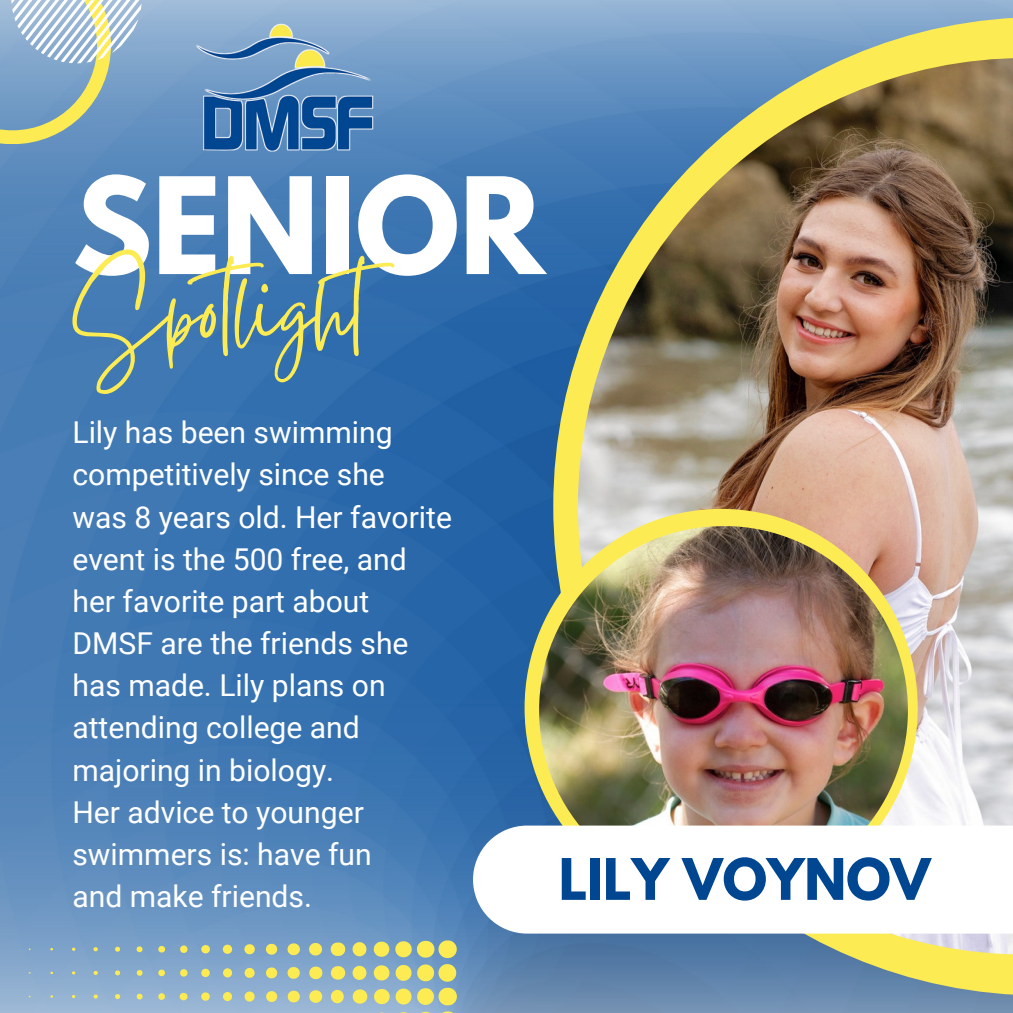
<style>
.page{position:relative;width:1013px;height:1013px;background:#fff}
.page>*{position:absolute;margin:0;border:0;box-sizing:border-box;transform-origin:0 0}
.t1{font:700 118.62px "League Spartan";color:#fff}
.t2{font:118.38px "Gistesy";color:#fceb52}
.t3{font:700 50.75px "League Spartan";color:#014691}
.t4{font:30.12px/42.1px "Roboto";color:#fff}
</style>
<div class="page">
<img style="left:0;top:331px;width:553px;height:367px">
<img style="left:0;top:698px;width:1012px;height:314px">
<img style="left:0;top:0;width:1012px;height:331px">
<svg style="left:553px;top:17px;width:459px;height:978px;background:#86a19e"></svg>
<img style="left:578px;top:58px;width:434px;height:896px">
<svg style="left:93px;top:947px;width:5px;height:4px"></svg>
<svg style="left:115px;top:946px;width:5px;height:5px"></svg>
<svg style="left:137px;top:946px;width:5px;height:6px"></svg>
<svg style="left:158px;top:945px;width:7px;height:7px"></svg>
<svg style="left:180px;top:945px;width:7px;height:7px"></svg>
<svg style="left:201px;top:945px;width:9px;height:8px"></svg>
<svg style="left:223px;top:944px;width:9px;height:9px"></svg>
<svg style="left:244px;top:944px;width:11px;height:10px"></svg>
<svg style="left:266px;top:943px;width:11px;height:11px"></svg>
<svg style="left:287px;top:943px;width:13px;height:12px"></svg>
<svg style="left:309px;top:943px;width:13px;height:12px"></svg>
<svg style="left:331px;top:942px;width:14px;height:14px"></svg>
<svg style="left:352px;top:942px;width:14px;height:14px"></svg>
<svg style="left:374px;top:941px;width:15px;height:15px"></svg>
<svg style="left:395px;top:940px;width:62px;height:18px"></svg>
<svg style="left:94px;top:970px;width:4px;height:4px"></svg>
<svg style="left:115px;top:970px;width:5px;height:5px"></svg>
<svg style="left:137px;top:970px;width:5px;height:5px"></svg>
<svg style="left:158px;top:969px;width:7px;height:7px"></svg>
<svg style="left:180px;top:969px;width:7px;height:7px"></svg>
<svg style="left:201px;top:968px;width:9px;height:9px"></svg>
<svg style="left:223px;top:968px;width:9px;height:9px"></svg>
<svg style="left:244px;top:967px;width:11px;height:10px"></svg>
<svg style="left:266px;top:967px;width:11px;height:11px"></svg>
<svg style="left:287px;top:967px;width:13px;height:11px"></svg>
<svg style="left:309px;top:966px;width:13px;height:13px"></svg>
<svg style="left:331px;top:966px;width:14px;height:13px"></svg>
<svg style="left:352px;top:965px;width:14px;height:15px"></svg>
<svg style="left:374px;top:965px;width:15px;height:15px"></svg>
<svg style="left:395px;top:964px;width:16px;height:16px"></svg>
<svg style="left:417px;top:964px;width:39px;height:17px"></svg>
<svg style="left:72px;top:994px;width:3px;height:4px"></svg>
<svg style="left:94px;top:994px;width:4px;height:4px"></svg>
<svg style="left:115px;top:994px;width:5px;height:5px"></svg>
<svg style="left:137px;top:993px;width:5px;height:6px"></svg>
<svg style="left:158px;top:993px;width:7px;height:6px"></svg>
<svg style="left:180px;top:992px;width:7px;height:8px"></svg>
<svg style="left:201px;top:992px;width:9px;height:8px"></svg>
<svg style="left:223px;top:992px;width:9px;height:9px"></svg>
<svg style="left:244px;top:991px;width:11px;height:10px"></svg>
<svg style="left:266px;top:991px;width:11px;height:10px"></svg>
<svg style="left:288px;top:990px;width:12px;height:12px"></svg>
<svg style="left:309px;top:990px;width:13px;height:12px"></svg>
<svg style="left:331px;top:989px;width:13px;height:14px"></svg>
<svg style="left:353px;top:989px;width:14px;height:14px"></svg>
<svg style="left:374px;top:988px;width:37px;height:16px"></svg>
<svg style="left:417px;top:987px;width:40px;height:18px"></svg>
<svg style="left:374px;top:1012px;width:15px;height:1px"></svg>
<svg style="left:395px;top:1011px;width:62px;height:2px"></svg>
<svg style="left:0;top:0;width:142px;height:144px;background:#9db7c2"></svg>
<img style="left:185px;top:17px;width:207px;height:148px">
<div style="left:524px;top:509px;width:393px;height:398px;background:#fceb52;border-radius:50%"></div>
<img style="left:539px;top:526px;width:368px;height:368px;border-radius:50%">
<svg style="left:473px;top:825px;width:539px;height:108px"></svg>
<p class="t1" style="left:72px;top:167px;width:473px">SENIOR</p>
<p class="t2" style="left:72px;top:225px;width:357px">Spotlight</p>
<p class="t4" style="left:72px;top:412px;width:322px">Lily has been swimming competitively since she</p>
<p class="t4" style="left:72px;top:496px;width:381px">was 8 years old. Her favorite event is the 500 free, and</p>
<p class="t4" style="left:72px;top:580px;width:298px">her favorite part about</p>
<p class="t4" style="left:72px;top:622px;width:337px">DMSF are the friends she</p>
<p class="t4" style="left:72px;top:665px;width:315px">has made. Lily plans on attending college and</p>
<p class="t4" style="left:72px;top:749px;width:263px">majoring in biology.</p>
<p class="t4" style="left:72px;top:791px;width:301px">Her advice to younger swimmers is: have fun</p>
<p class="t4" style="left:72px;top:875px;width:241px">and make friends.</p>
<p class="t3" style="left:558px;top:854px;width:373px">LILY VOYNOV</p>
</div>
